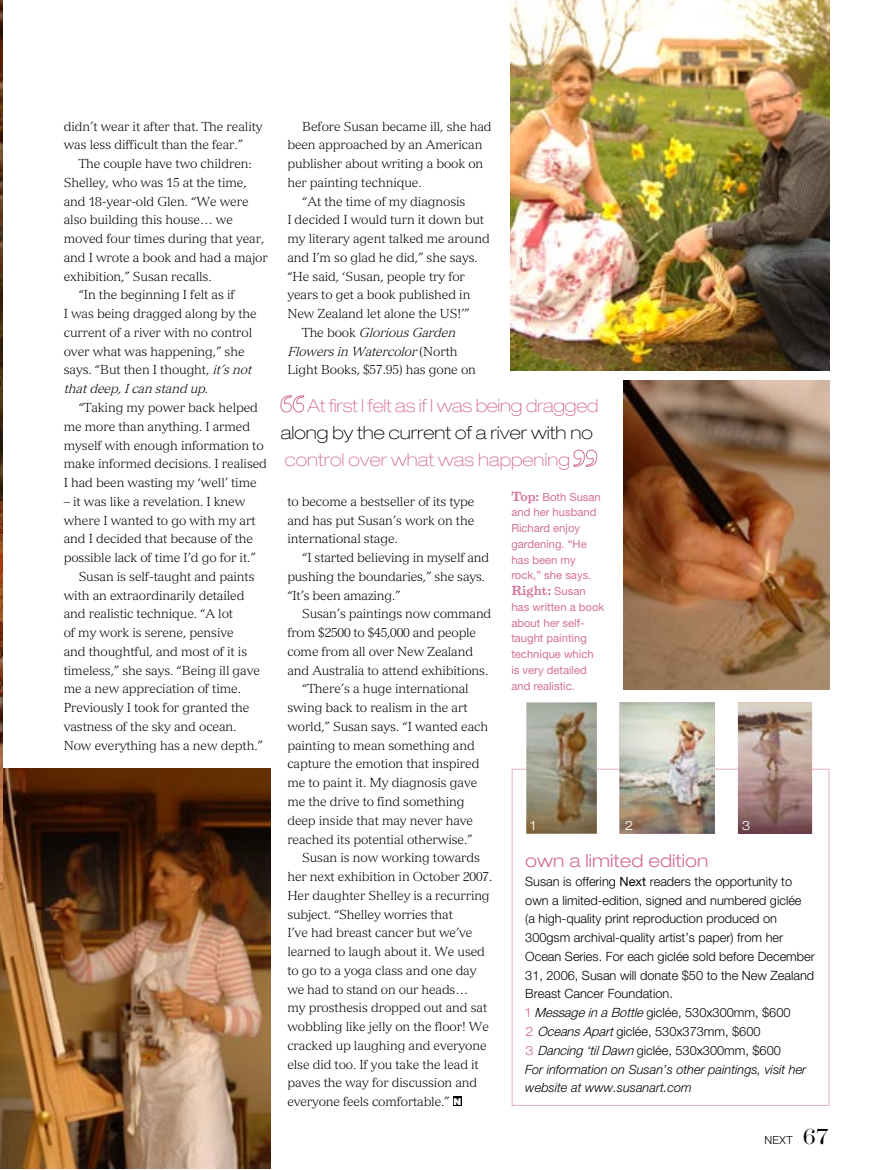
<style>
.page{position:relative;width:893px;height:1170px;background:#fff}
.page>*{position:absolute;margin:0;border:0;box-sizing:border-box;transform-origin:0 0}
.cross_head_helv{font:100 expanded 18px "Helvetica Neue";letter-spacing:-.01em;color:#d3709a}
.cross_head_helv-2{font:100 expanded 18px "Helvetica Neue";color:#000}
.box_copy{font:300 expanded 18px "Helvetica Neue";color:#d3709a}
.body_copy{font:300 12.75px/18.8px "Versailles";letter-spacing:-.01em;color:#000}
.box_copy-2{font:300 12.75px/18.8px "Helvetica Neue";color:#000}
.box_copy-3{font:italic 300 12.75px/18.8px "Helvetica Neue";color:#000}
.box_copy-4{font:300 expanded 12.75px "Helvetica Neue";color:#fff}
.t1{font:500 12px "Belizio";color:#d3709a}
.t2{font:11.25px/15.8px "Helvetica Neue";color:#d3709a}
.t3{font:300 11.1px "Helvetica Neue";color:#000}
.recipe_body_copy{font:800 9px "Futura";color:#fff}
.s1{font-style:italic}
.s2{font-family:"Belizio";font-weight:500;font-size:12px}
.s3{font-family:"Helvetica Neue";font-weight:400;font-size:11.25px}
.s4{font-weight:400}
.s5{font-stretch:expanded;color:#d3709a}
.s6{font-family:"Modern No 216 EF";font-size:22.5px}
</style>
<div class="page">
<img style="left:0;top:768px;width:270px;height:400px">
<img style="left:0;top:0;width:2px;height:880px">
<svg style="left:280px;top:395px;width:24px;height:17px"></svg>
<svg style="left:574px;top:449px;width:23px;height:18px"></svg>
<img style="left:511px;top:0;width:318px;height:370px">
<img style="left:623px;top:380px;width:207px;height:309px">
<img style="left:738px;top:702px;width:74px;height:131px">
<img style="left:526px;top:702px;width:71px;height:131px">
<img style="left:620px;top:702px;width:95px;height:131px">
<div style="left:453px;top:1096px;width:8px;height:10px;background:#000"></div>
<p class="body_copy" style="left:64px;top:117px;width:200px">didn’t wear it after that. The reality was less difficult than the fear.”</p>
<p class="body_copy" style="left:64px;top:154px;width:206px;text-indent:15px">The couple have two children:<br>Shelley, who was 15 at the time, and 18-year-old Glen. “We were also building this house… we moved four times during that year, and I wrote a book and had a major exhibition,” Susan recalls.</p>
<p class="body_copy" style="left:64px;top:285px;width:195px;text-indent:15px">“In the beginning I felt as if<br>I was being dragged along by the current of a river with no control over what was happening,” she says. “But then I thought, <span class="s1">it’snot thatdeep,Ican stand up</span>.</p>
<p class="body_copy" style="left:64px;top:398px;width:205px;text-indent:15px">“Taking my power back helped me more than anything. I armed myself with enough information to make informed decisions. I realised<br>I had been wasting my ‘well’ time</p>
<p class="body_copy" style="left:64px;top:492px;width:193px">– it was like a revelation. I knew where I wanted to go with my art and I decided that because of the possible lack of time I’d go for it.”</p>
<p class="body_copy" style="left:64px;top:567px;width:201px;text-indent:15px">Susan is self-taught and paints with an extraordinarily detailed and realistic technique. “A lot<br>of my work is serene, pensive<br>and thoughtful, and most of it is timeless,” she says. “Being ill gave me a new appreciation of time.<br>Previously I took for granted the vastness of the sky and ocean.<br>Now everything has a new depth.”</p>
<p class="body_copy" style="left:287px;top:117px;width:206px;text-indent:15px">Before Susan became ill, she had been approached by an American publisher about writing a book on her painting technique.</p>
<p class="body_copy" style="left:287px;top:192px;width:204px;text-indent:15px">“At the time of my diagnosis<br>I decided I would turn it down but my literary agent talked me around and I’m so glad he did,” she says. “He said, ‘Susan, people try for years to get a book published in<br>New Zealand let alone the US!’”</p>
<p class="body_copy" style="left:287px;top:323px;width:190px;text-indent:15px">T h e b o o k <span class="s1">GloriousGarden<br>Flowersin Watercolor</span>( N o r t h<br>Light Books, $57.95) has gone on</p>
<p class="cross_head_helv" style="left:308px;top:395px;width:292px">At first I felt as if I was being dragged</p>
<p class="cross_head_helv-2" style="left:281px;top:422px;width:313px">along by the current of a river with no</p>
<p class="cross_head_helv" style="left:285px;top:449px;width:287px">control over what was happening</p>
<p class="body_copy" style="left:287px;top:492px;width:189px;text-align:justify">to become a bestseller of its type and has put Susan’s work on the international stage.</p>
<p class="body_copy" style="left:287px;top:548px;width:204px;text-indent:15px">“I started believing in myself and pushing the boundaries,” she says. “It’s been amazing.”</p>
<p class="body_copy" style="left:287px;top:604px;width:206px;text-indent:15px">Susan’s paintings now command from $2500 to $45,000 and people come from all over New Zealand and Australia to attend exhibitions.</p>
<p class="body_copy" style="left:287px;top:679px;width:202px;text-indent:15px">“There’s a huge international swing back to realism in the art world,” Susan says. “I wanted each painting to mean something and capture the emotion that inspired me to paint it. My diagnosis gave me the drive to find something deep inside that may never have reached its potential otherwise.”</p>
<p class="body_copy" style="left:287px;top:848px;width:207px;text-indent:15px">Susan is now working towards her next exhibition in October 2007.<br>Her daughter Shelley is a recurring subject. “Shelley worries that<br>I’ve had breast cancer but we’ve learned to laugh about it. We used to go to a yoga class and one day we had to stand on our heads…<br>my prosthesis dropped out and sat wobbling like jelly on the floor! We cracked up laughing and everyone else did too. If you take the lead it paves the way for discussion and everyone feels comfortable.”</p>
<p class="recipe_body_copy" style="left:453px;top:1095px;width:9px">N</p>
<p class="t2" style="left:511px;top:488px;width:91px"><span class="s2">Top:</span> Both Susan and her husband<br>Richard enjoy gardening. “He has been my rock,” she says.</p>
<p class="t1" style="left:511px;top:583px;width:76px">Right: <span class="s3">Susan</span></p>
<p class="t2" style="left:511px;top:598px;width:94px">has written a book about her self&shy;taught painting technique which is very detailed and realistic.</p>
<p class="box_copy-4" style="left:530px;top:817px;width:7px">1</p>
<p class="box_copy-4" style="left:625px;top:817px;width:10px">2</p>
<p class="box_copy-4" style="left:742px;top:817px;width:10px">3</p>
<p class="box_copy" style="left:525px;top:849px;width:185px">own a limited edition</p>
<p class="box_copy-2" style="left:525px;top:871px;width:291px">Susan is offering <span class="s4">Next</span> readers the opportunity to own a limited-edition, signed and numbered giclée<br>(a high-quality print reproduction produced on 300gsm archival-quality artist’s paper) from her Ocean Series. For each giclée sold before December 31, 2006, Susan will donate $50 to the New Zealand Breast Cancer Foundation.</p>
<p class="box_copy-2" style="left:525px;top:1002px;width:267px"><span class="s5">1</span> <span class="s1">MessageinaBottle</span>giclée, 530x300mm, $600</p>
<p class="box_copy-2" style="left:525px;top:1021px;width:237px"><span class="s5">2</span> <span class="s1">OceansApart</span>giclée, 530x373mm, $600</p>
<p class="box_copy-2" style="left:525px;top:1040px;width:257px"><span class="s5">3</span> <span class="s1">Dancing ‘tilDawn</span>giclée, 530x300mm, $600</p>
<p class="box_copy-3" style="left:525px;top:1059px;width:283px">For information on Susan’s other paintings, visit her website at www.susanart.com</p>
<p class="t3" style="left:764px;top:1132px;width:66px">NEXT <span class="s6">67</span></p>
</div>
